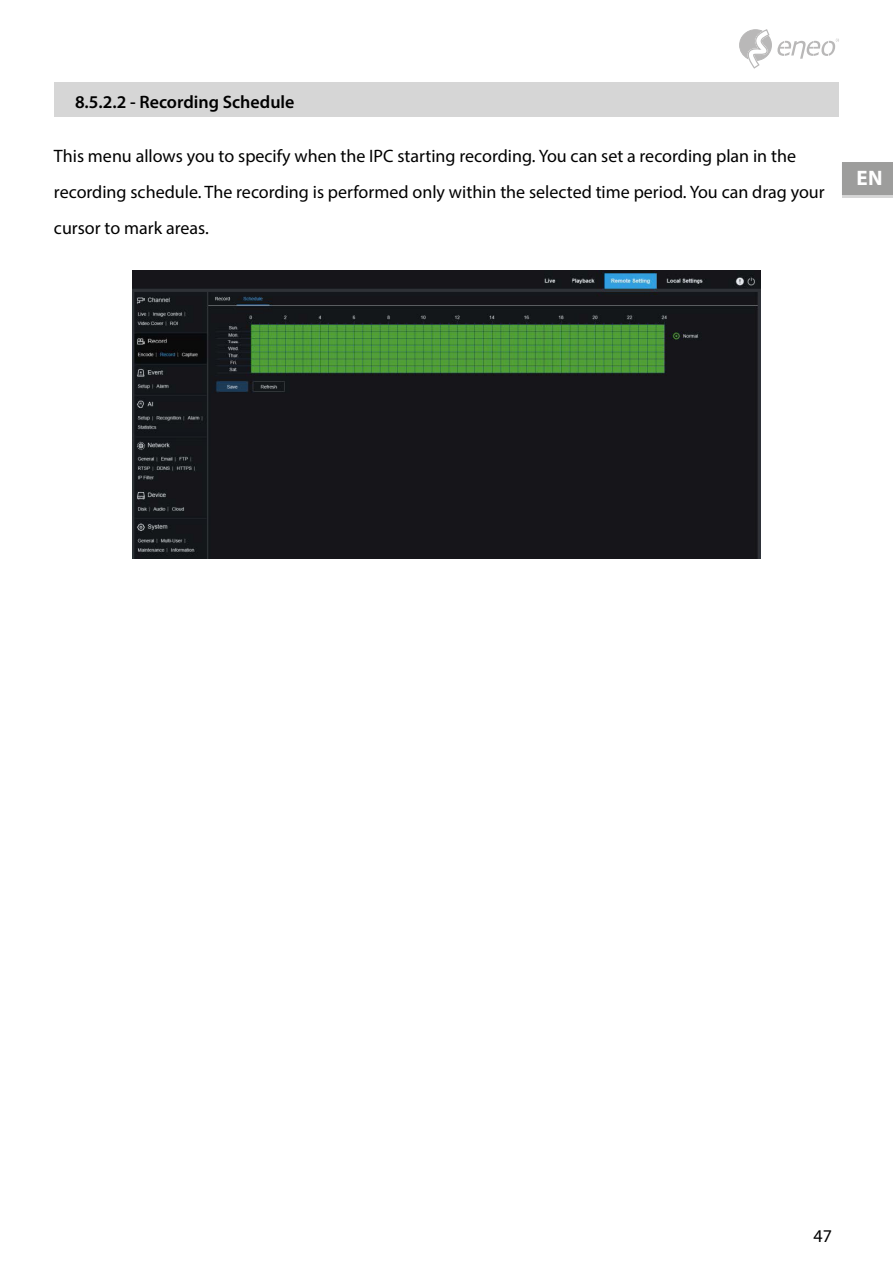
<style>
.page{position:relative;width:893px;height:1263px;background:#fff}
.page>*{position:absolute;margin:0;border:0;box-sizing:border-box;transform-origin:0 0}
.t1{font:700 21px "Myriad Pro";color:#fff}
.t2{font:18px/36px "Myriad Pro";color:#000}
.t3{font:600 18px "Myriad Pro";color:#000}
</style>
<div class="page">
<svg style="left:739px;top:29px;width:100px;height:40px"></svg>
<div style="left:842px;top:166px;width:51px;height:32px;background:#d6d6d6"></div>
<div style="left:842px;top:162px;width:51px;height:33px;background:#9d9d9c"></div>
<div style="left:54px;top:82px;width:785px;height:35px;background:#d6d6d6"></div>
<img style="left:132px;top:270px;width:629px;height:288px">
<p class="t3" style="left:75px;top:91px;width:221px">8.5.2.2 - Recording Schedule</p>
<p class="t2" style="left:54px;top:138px;width:772px">This menu allows you to specify when the IPC starting recording. You can set a recording plan in the recording schedule. The recording is performed only within the selected time period. You can drag your cursor to mark areas.</p>
<p class="t1" style="left:856px;top:164px;width:28px">EN</p>
<p class="t2" style="left:813px;top:1218px;width:20px">47</p>
</div>
